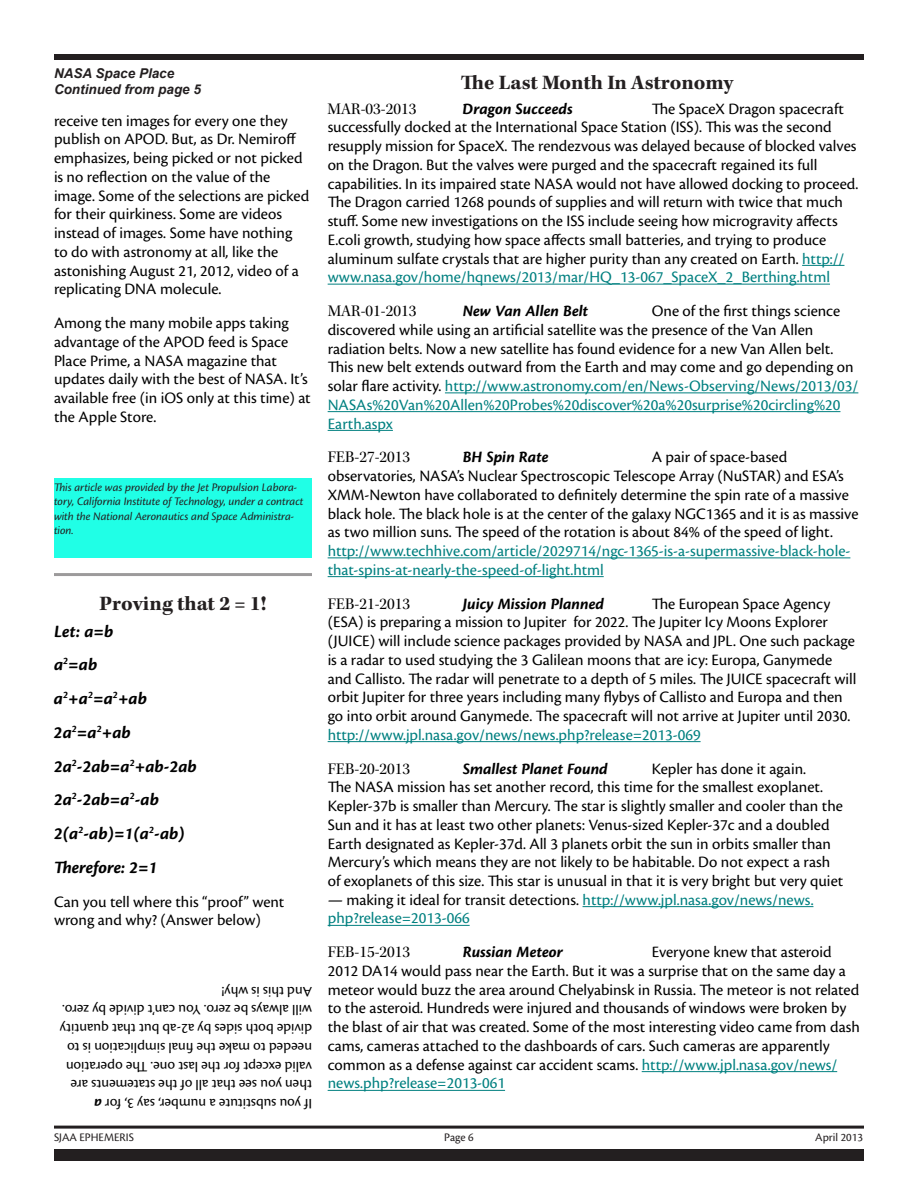
<style>
.page{position:relative;width:918px;height:1188px;background:#fff}
.page>*{position:absolute;margin:0;border:0;box-sizing:border-box;transform-origin:0 0}
.t1{font:700 21px "Kepler Std";color:#231f20}
.t2{font:italic 700 18px/33.8px "Cronos Pro";letter-spacing:-.005em;color:#000}
.t3{font:16.5px/18.8px "Cronos Pro";color:#000}
.t4{font:16.5px/18.8px "Cronos Pro";color:#008080}
.t5{font:italic 700 16.5px "Cronos Pro";color:#000}
.t6{font:16.5px "Kepler Std Subh";color:#000}
.t7{font:15px/18.8px "Cronos Pro";color:#000}
.t8{font:italic 700 13.5px/16.2px "Arial";color:#231f20}
.t9{font:italic 12px/14.4px "Cronos Pro";letter-spacing:-.005em;color:#231f20}
.t10{font:12px "Cronos Pro";color:#231f20}
.s1{font-weight:700;font-style:italic}
.s2{color:#008080}
.s3{color:#000}
</style>
<div class="page">
<div style="left:54px;top:1149px;width:810px;height:12px;background:#231f20"></div>
<hr style="left:54px;top:1126px;width:810px;height:3px;background:#231f20">
<div style="left:54px;top:54px;width:810px;height:6px;background:#231f20"></div>
<div style="left:54px;top:478px;width:258px;height:79px;background:#20ffe6"></div>
<hr style="left:802px;top:265px;width:42px;height:1px;background:#008080">
<hr style="left:328px;top:284px;width:502px;height:1px;background:#008080">
<hr style="left:445px;top:392px;width:413px;height:1px;background:#008080">
<hr style="left:328px;top:411px;width:512px;height:1px;background:#008080">
<hr style="left:328px;top:430px;width:65px;height:1px;background:#008080">
<hr style="left:328px;top:557px;width:522px;height:1px;background:#008080">
<hr style="left:328px;top:576px;width:276px;height:1px;background:#008080">
<hr style="left:328px;top:741px;width:373px;height:1px;background:#008080">
<hr style="left:583px;top:906px;width:230px;height:1px;background:#008080">
<hr style="left:328px;top:925px;width:142px;height:1px;background:#008080">
<hr style="left:642px;top:1071px;width:195px;height:1px;background:#008080">
<hr style="left:328px;top:1090px;width:177px;height:1px;background:#008080">
<hr style="left:54px;top:573px;width:258px;height:3px;background:#231f20">
<p class="t8" style="left:54px;top:66px;width:149px">NASA Space Place<br>Continued from page 5</p>
<p class="t3" style="left:54px;top:111px;width:257px">receive ten images for every one they publish on APOD. But, as Dr. Nemiroff emphasizes, being picked or not picked is no reflection on the value of the image. Some of the selections are picked for their quirkiness. Some are videos instead of images. Some have nothing to do with astronomy at all, like the astonishing August 21, 2012, video of a replicating DNA molecule.</p>
<p class="t3" style="left:54px;top:314px;width:258px">Among the many mobile apps taking advantage of the APOD feed is Space Place Prime, a NASA magazine that updates daily with the best of NASA. It’s available free (in iOS only at this time) at the Apple Store.</p>
<p class="t9" style="left:54px;top:480px;width:251px">This article was provided by the Jet Propulsion Labora&shy;tory, California Institute of Technology, under a contract with the National Aeronautics and Space Administra&shy;tion.</p>
<p class="t1" style="left:99px;top:592px;width:169px">Proving that 2 = 1!</p>
<p class="t2" style="left:54px;top:615px;width:144px">Let: a=b<br>a<sup>2</sup>=ab<br>a<sup>2</sup>+a<sup>2</sup>=a<sup>2</sup>+ab<br>2a<sup>2</sup>=a<sup>2</sup>+ab<br>2a<sup>2</sup>-2ab=a<sup>2</sup>+ab-2ab<br>2a<sup>2</sup>-2ab=a<sup>2</sup>-ab<br>2(a<sup>2</sup>-ab)=1(a<sup>2</sup>-ab)<br>Therefore: 2=1</p>
<p class="t3" style="left:54px;top:892px;width:232px">Can you tell where this “proof” went wrong and why? (Answer below)</p>
<p class="t7" style="left:312px;top:1113px;width:254px;rotate:-180deg">If you substitute a number, say 3, for <span class="s1">a<br></span>then you see that all of the statements are valid except for the last one. The operation needed to make the final simplication is to divide both sides by a2-ab but that quantity will always be zero. You can’t divide by zero.<br>And this is why!</p>
<p class="t1" style="left:461px;top:70px;width:274px">The Last Month In Astronomy</p>
<p class="t3" style="left:328px;top:99px;width:532px;text-indent:324px">The SpaceX Dragon spacecraft successfully docked at the International Space Station (ISS). This was the second resupply mission for SpaceX. The rendezvous was delayed because of blocked valves on the Dragon. But the valves were purged and the spacecraft regained its full capabilities. In its impaired state NASA would not have allowed docking to proceed.<br>The Dragon carried 1268 pounds of supplies and will return with twice that much stuff. Some new investigations on the ISS include seeing how microgravity affects E.coli growth, studying how space affects small batteries, and trying to produce aluminum sulfate crystals that are higher purity than any created on Earth. <span class="s2">http:// www.nasa.gov/home/hqnews/2013/mar/HQ_13-067_SpaceX_2_Berthing.html</span></p>
<p class="t6" style="left:328px;top:302px;width:90px">MAR-01-2013</p>
<p class="t5" style="left:463px;top:302px;width:127px">New Van Allen Belt</p>
<p class="t6" style="left:328px;top:99px;width:90px">MAR-03-2013</p>
<p class="t5" style="left:463px;top:99px;width:112px">Dragon Succeeds</p>
<p class="t3" style="left:328px;top:302px;width:532px;text-indent:324px">One of the first things science discovered while using an artificial satellite was the presence of the Van Allen radiation belts. Now a new satellite has found evidence for a new Van Allen belt.<br>This new belt extends outward from the Earth and may come and go depending on solar flare activity. <span class="s2">http://www.astronomy.com/en/News-Observing/News/2013/03/ NASAs%20Van%20Allen%20Probes%20discover%20a%20surprise%20circling%20<br>Earth.aspx</span></p>
<p class="t6" style="left:328px;top:448px;width:84px">FEB-27-2013</p>
<p class="t5" style="left:463px;top:448px;width:87px">BH Spin Rate</p>
<p class="t3" style="left:328px;top:448px;width:532px;text-indent:324px">A pair of space-based observatories, NASA’s Nuclear Spectroscopic Telescope Array (NuSTAR) and ESA’s XMM-Newton have collaborated to definitely determine the spin rate of a massive black hole. The black hole is at the center of the galaxy NGC1365 and it is as massive as two million suns. The speed of the rotation is about 84% of the speed of light.</p>
<p class="t4" style="left:328px;top:542px;width:524px">http://www.techhive.com/article/2029714/ngc-1365-is-a-supermassive-black-hole&shy;that-spins-at-nearly-the-speed-of-light.html</p>
<p class="t6" style="left:328px;top:594px;width:84px">FEB-21-2013</p>
<p class="t5" style="left:463px;top:594px;width:143px">Juicy Mission Planned</p>
<p class="t3" style="left:328px;top:594px;width:530px;text-indent:324px">The European Space Agency (ESA) is preparing a mission to Jupiter for 2022. The Jupiter Icy Moons Explorer (JUICE) will include science packages provided by NASA and JPL. One such package is a radar to used studying the 3 Galilean moons that are icy: Europa, Ganymede and Callisto. The radar will penetrate to a depth of 5 miles. The JUICE spacecraft will orbit Jupiter for three years including many flybys of Callisto and Europa and then go into orbit around Ganymede. The spacecraft will not arrive at Jupiter until 2030.</p>
<p class="t4" style="left:328px;top:725px;width:374px">http://www.jpl.nasa.gov/news/news.php?release=2013-069</p>
<p class="t6" style="left:328px;top:759px;width:84px">FEB-20-2013</p>
<p class="t5" style="left:463px;top:759px;width:147px">Smallest Planet Found</p>
<p class="t3" style="left:328px;top:759px;width:517px;text-indent:324px">Kepler has done it again.<br>The NASA mission has set another record, this time for the smallest exoplanet.<br>Kepler-37b is smaller than Mercury. The star is slightly smaller and cooler than the Sun and it has at least two other planets: Venus-sized Kepler-37c and a doubled Earth designated as Kepler-37d. All 3 planets orbit the sun in orbits smaller than Mercury’s which means they are not likely to be habitable. Do not expect a rash of exoplanets of this size. This star is unusual in that it is very bright but very quiet</p>
<p class="t4" style="left:328px;top:890px;width:487px"><span class="s3">— making it ideal for transit detections.</span> http://www.jpl.nasa.gov/news/news. php?release=2013-066</p>
<p class="t6" style="left:328px;top:943px;width:84px">FEB-15-2013</p>
<p class="t5" style="left:463px;top:943px;width:102px">Russian Meteor</p>
<p class="t3" style="left:328px;top:943px;width:534px;text-indent:324px">Everyone knew that asteroid 2012 DA14 would pass near the Earth. But it was a surprise that on the same day a meteor would buzz the area around Chelyabinsk in Russia. The meteor is not related to the asteroid. Hundreds were injured and thousands of windows were broken by the blast of air that was created. Some of the most interesting video came from dash cams, cameras attached to the dashboards of cars. Such cameras are apparently common as a defense against car accident scams. <span class="s2">http://www.jpl.nasa.gov/news/ news.php?release=2013-061</span></p>
<p class="t10" style="left:54px;top:1130px;width:81px">SJAA EPHEMERIS</p>
<p class="t10" style="left:444px;top:1130px;width:31px">Page 6</p>
<p class="t10" style="left:815px;top:1130px;width:49px">April 2013</p>
</div>
